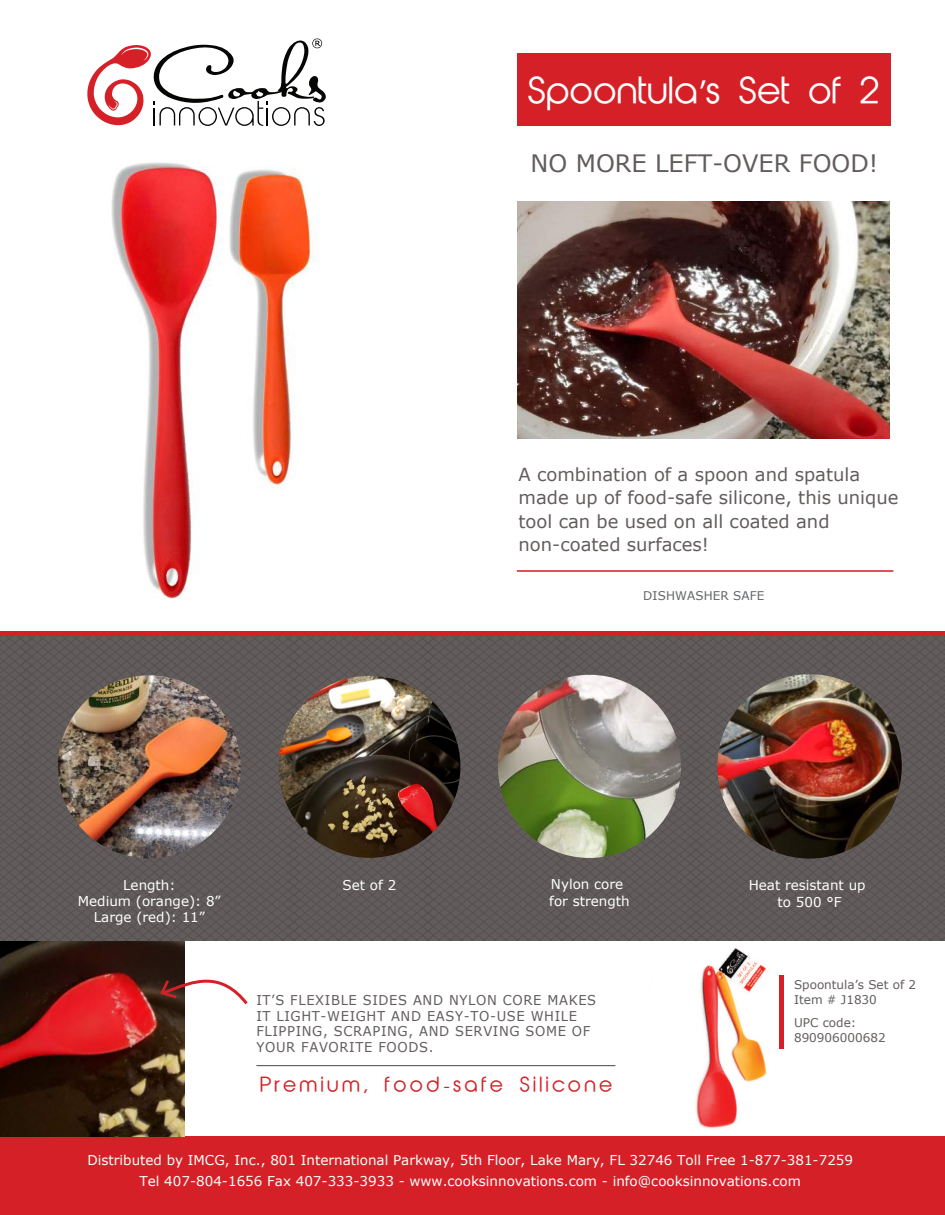
<style>
.page{position:relative;width:945px;height:1215px;background:#fff}
.page>*{position:absolute;margin:0;border:0;box-sizing:border-box;transform-origin:0 0}
.t1{font:34.8px "Abeatby Kai";color:#fff}
.t2{font:24px "Verdana";color:#625d5c}
.t3{font:19.5px "Abeatby Kai";letter-spacing:.16em;color:#d62027}
.t4{font:18px/23.2px "Verdana";color:#625d5c}
.t5{font:13.5px/16.2px "Verdana";color:#fff;text-align:center}
.t6{font:13.5px/15.8px "Verdana";letter-spacing:.05em;color:#625d5c}
.t7{font:12px/15px "Verdana";color:#625d5c}
.t8{font:12px "Verdana";letter-spacing:.005em;color:#636567}
.s1{font-family:"Myriad Pro"}
.s2{font-family:"Avenir"}
</style>
<div class="page">
<div style="left:0;top:636px;width:945px;height:326px;background:#615c5b"></div>
<div style="left:0;top:1137px;width:945px;height:78px;background:#d62027"></div>
<hr style="left:0;top:632px;width:945px;height:4px;background:#d62027">
<div style="left:517px;top:53px;width:373px;height:73px;background:#d62027"></div>
<hr style="left:517px;top:570px;width:376px;height:2px;background:#d62027">
<svg style="left:87px;top:38px;width:239px;height:88px"></svg>
<div style="left:0;top:942px;width:945px;height:24px;background:#fff"></div>
<hr style="left:256px;top:1065px;width:359px;height:1px;background:#625d5c">
<img style="left:58px;top:675px;width:183px;height:183px;border-radius:92px">
<img style="left:278px;top:676px;width:182px;height:182px;border-radius:91px">
<img style="left:498px;top:675px;width:183px;height:183px;border-radius:92px">
<img style="left:518px;top:201px;width:372px;height:238px">
<img style="left:717px;top:674px;width:185px;height:185px;border-radius:92px">
<img style="left:0;top:942px;width:185px;height:195px">
<svg style="left:160px;top:972px;width:88px;height:36px"></svg>
<img style="left:111px;top:162px;width:205px;height:437px">
<img style="left:649px;top:895px;width:176px;height:242px">
<h1 class="t1" style="left:529px;top:76px;width:353px">Spoontula<span class="s1">’</span>s Set of 2</h1>
<h2 class="t2" style="left:531px;top:148px;width:349px">NO MORE LEFT-OVER FOOD!</h2>
<h3 class="t4" style="left:519px;top:463px;width:381px">A combination of a spoon and spatula made up of food-safe silicone, this unique tool can be used on all coated and non-coated surfaces!</h3>
<p class="t5" style="left:78px;top:877px;width:144px">Length:<br>Medium (orange): 8”<br>Large (red): 11”</p>
<p class="t5" style="left:343px;top:877px;width:55px">Set of 2</p>
<p class="t8" style="left:643px;top:588px;width:123px">DISHWASHER SAFE</p>
<p class="t5" style="left:549px;top:877px;width:82px;text-align:left">Nylon core for strength</p>
<p class="t5" style="left:749px;top:878px;width:118px">Heat resistant up to 500 °F</p>
<p class="t6" style="left:256px;top:992px;width:341px">IT’S FLEXIBLE SIDES AND NYLON CORE MAKES IT LIGHT-WEIGHT AND EASY-TO-USE WHILE FLIPPING, SCRAPING, AND SERVING SOME OF YOUR FAVORITE FOODS.</p>
<h3 class="t3" style="left:261px;top:1076px;width:354px">Premium, food<span class="s2">-</span>safe Silicone</h3>
<p class="t7" style="left:794px;top:978px;width:124px">Spoontula’s Set of 2<br>Item # J1830</p>
<p class="t7" style="left:794px;top:1016px;width:93px">UPC code:<br>890906000682</p>
<p class="t5" style="left:87px;top:1150px;width:767px;line-height:21px">Distributed by IMCG, Inc., 801 International Parkway, 5th Floor, Lake Mary, FL 32746 Toll Free 1-877-381-7259<br>Tel 407-804-1656 Fax 407-333-3933 - www.cooksinnovations.com - info@cooksinnovations.com</p>
</div>
